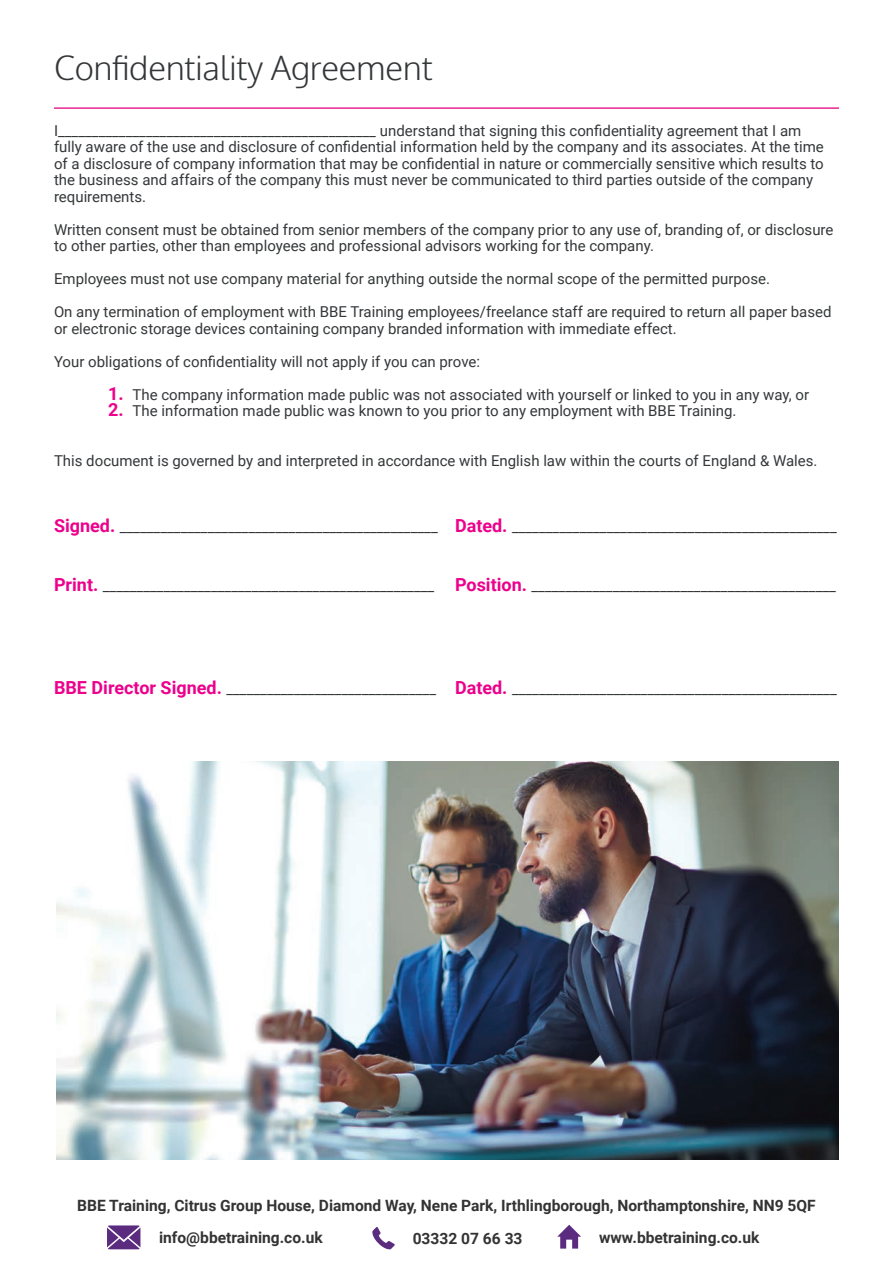
<style>
.page{position:relative;width:893px;height:1263px;background:#fff}
.page>*{position:absolute;margin:0;border:0;box-sizing:border-box;transform-origin:0 0}
.t1{font:300 33px "Oxygen";color:#343739}
.t2{font:700 15.6px "Roboto";color:#333}
.t3{font:15px/16.5px "Roboto";color:#343739}
.s1{font-weight:700;font-size:18px;color:#ec008c}
</style>
<div class="page">
<svg style="left:107px;top:1225px;width:33px;height:24px"></svg>
<svg style="left:372px;top:1227px;width:23px;height:22px"></svg>
<svg style="left:557px;top:1225px;width:24px;height:23px"></svg>
<hr style="left:54px;top:107px;width:785px;height:2px;background:#e62592">
<img style="left:56px;top:761px;width:783px;height:398px">
<p class="t1" style="left:54px;top:48px;width:380px">Confidentiality Agreement</p>
<p class="t3" style="left:54px;top:122px;width:771px">I_______________________________________________ understand that signing this confidentiality agreement that I am fully aware of the use and disclosure of confidential information held by the company and its associates. At the time of a disclosure of company information that may be confidential in nature or commercially sensitive which results to the business and affairs of the company this must never be communicated to third parties outside of the company requirements.</p>
<p class="t3" style="left:54px;top:221px;width:781px">Written consent must be obtained from senior members of the company prior to any use of, branding of, or disclosure to other parties, other than employees and professional advisors working for the company.</p>
<p class="t3" style="left:54px;top:270px;width:718px">Employees must not use company material for anything outside the normal scope of the permitted purpose.</p>
<p class="t3" style="left:54px;top:303px;width:779px">On any termination of employment with BBE Training employees/freelance staff are required to return all paper based or electronic storage devices containing company branded information with immediate effect.</p>
<p class="t3" style="left:54px;top:353px;width:428px">Your obligations of confidentiality will not apply if you can prove:</p>
<p class="t3" style="left:108px;top:386px;width:703px"><span class="s1">1.</span> The company information made public was not associated with yourself or linked to you in any way, or</p>
<p class="t3" style="left:108px;top:402px;width:630px"><span class="s1">2.</span> The information made public was known to you prior to any employment with BBE Training.</p>
<p class="t3" style="left:54px;top:452px;width:765px">This document is governed by and interpreted in accordance with English law within the courts of England &amp; Wales.</p>
<p class="t3" style="left:54px;top:518px;width:385px"><span class="s1">Signed.</span> _______________________________________________</p>
<p class="t3" style="left:455px;top:518px;width:383px"><span class="s1">Dated.</span> ________________________________________________</p>
<p class="t3" style="left:54px;top:577px;width:382px"><span class="s1">Print.</span> _________________________________________________</p>
<p class="t3" style="left:455px;top:577px;width:382px"><span class="s1">Position.</span> _____________________________________________</p>
<p class="t3" style="left:54px;top:680px;width:384px"><span class="s1">BBE Director Signed.</span> _______________________________</p>
<p class="t3" style="left:455px;top:680px;width:383px"><span class="s1">Dated.</span> ________________________________________________</p>
<p class="t2" style="left:77px;top:1195px;width:740px">BBE Training, Citrus Group House, Diamond Way, Nene Park, Irthlingborough, Northamptonshire, NN9 5QF</p>
<p class="t2" style="left:159px;top:1227px;width:165px">info@bbetraining.co.uk</p>
<p class="t2" style="left:413px;top:1227px;width:111px">03332 07 66 33</p>
<p class="t2" style="left:599px;top:1226px;width:162px">www.bbetraining.co.uk</p>
</div>
